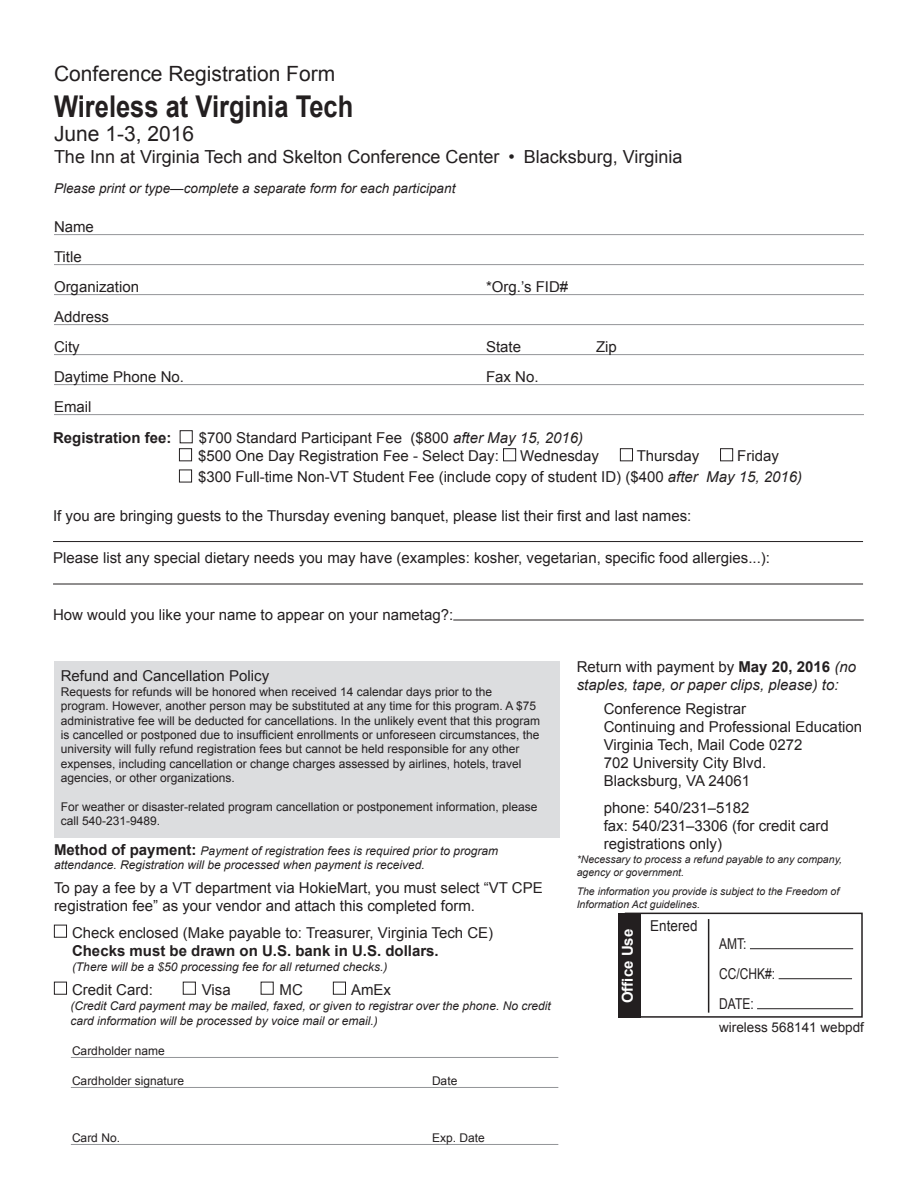
<style>
.page{position:relative;width:918px;height:1188px;background:#fff}
.page>*{position:absolute;margin:0;border:0;box-sizing:border-box;transform-origin:0 0}
.t1{font:700 30px "Arial";color:#231f20;scale:.85 1}
.t2{font:21px "Arial";color:#231f20}
.t3{font:18px "Arial";color:#231f20}
.t4{font:15px/18px "Arial";color:#231f20}
.t5{font:italic 15px/18px "Arial";color:#231f20}
.t6{font:700 15px "Arial";color:#231f20}
.t7{font:15px/30px "Arial";color:#231f20;scale:.8 1}
.t8{font:700 15px "Arial";color:#fff}
.t9{font:15px "Arial";color:#231f20;scale:.9 1}
.t10{font:italic 13.5px "Arial";color:#231f20}
.t11{font:13.5px "Arial";color:#231f20}
.t12{font:12px/14.4px "Arial";color:#231f20}
.t13{font:italic 12px/14.4px "Arial";color:#231f20}
.t14{font:italic 10.5px/12.6px "Arial";color:#231f20}
.s1{font-style:italic}
.s2{font-weight:700;font-style:normal;font-size:15px}
.s3{font-style:normal}
.s4{font-weight:700;font-style:normal}
</style>
<div class="page">
<hr style="left:54px;top:234px;width:810px;height:1px;background:#939598">
<hr style="left:54px;top:264px;width:810px;height:1px;background:#939598">
<hr style="left:54px;top:294px;width:810px;height:1px;background:#939598">
<hr style="left:54px;top:324px;width:810px;height:1px;background:#939598">
<hr style="left:54px;top:354px;width:810px;height:1px;background:#939598">
<hr style="left:54px;top:384px;width:810px;height:1px;background:#939598">
<hr style="left:54px;top:414px;width:810px;height:1px;background:#939598">
<div style="left:54px;top:662px;width:505px;height:176px;background:#dcdddf"></div>
<div style="left:625px;top:913px;width:238px;height:105px;border:2px solid #231f20"></div>
<hr style="left:750px;top:948px;width:103px;height:1px;background:#231f20">
<hr style="left:779px;top:978px;width:73px;height:1px;background:#231f20">
<hr style="left:757px;top:1008px;width:96px;height:1px;background:#231f20">
<hr style="left:708px;top:919px;width:1px;height:94px;background:#231f20">
<div style="left:618px;top:913px;width:22px;height:105px;background:#231f20"></div>
<hr style="left:71px;top:1057px;width:487px;height:1px;background:#939598">
<hr style="left:71px;top:1087px;width:487px;height:1px;background:#939598">
<hr style="left:71px;top:1144px;width:487px;height:1px;background:#939598">
<div style="left:54px;top:925px;width:13px;height:13px;border:1px solid #231f20"></div>
<div style="left:54px;top:982px;width:13px;height:13px;border:1px solid #231f20"></div>
<div style="left:183px;top:982px;width:13px;height:13px;border:1px solid #231f20"></div>
<div style="left:261px;top:982px;width:13px;height:13px;border:1px solid #231f20"></div>
<div style="left:333px;top:982px;width:13px;height:13px;border:1px solid #231f20"></div>
<div style="left:180px;top:430px;width:13px;height:13px;border:1px solid #231f20"></div>
<div style="left:179px;top:448px;width:13px;height:13px;border:1px solid #231f20"></div>
<div style="left:503px;top:448px;width:13px;height:13px;border:1px solid #231f20"></div>
<div style="left:620px;top:448px;width:13px;height:13px;border:1px solid #231f20"></div>
<div style="left:720px;top:448px;width:13px;height:13px;border:1px solid #231f20"></div>
<div style="left:179px;top:470px;width:13px;height:12px;border:1px solid #231f20"></div>
<hr style="left:53px;top:541px;width:810px;height:1px;background:#231f20">
<hr style="left:53px;top:584px;width:810px;height:1px;background:#231f20">
<hr style="left:453px;top:620px;width:411px;height:1px;background:#231f20">
<p class="t2" style="left:54px;top:60px;width:283px">Conference Registration Form</p>
<p class="t1" style="left:54px;top:87px;width:354px">Wireless at Virginia Tech</p>
<p class="t2" style="left:54px;top:120px;width:142px">June 1-3, 2016</p>
<p class="t3" style="left:54px;top:145px;width:630px">The Inn at Virginia Tech and Skelton Conference Center • Blacksburg, Virginia</p>
<p class="t10" style="left:54px;top:179px;width:403px">Please print or type—complete a separate form for each participant</p>
<p class="t4" style="left:54px;top:218px;width:42px">Name</p>
<p class="t4" style="left:54px;top:248px;width:29px">Title</p>
<p class="t4" style="left:54px;top:278px;width:87px">Organization</p>
<p class="t4" style="left:486px;top:278px;width:84px">*Org.’s FID#</p>
<p class="t4" style="left:54px;top:308px;width:57px">Address</p>
<p class="t4" style="left:54px;top:338px;width:27px">City</p>
<p class="t4" style="left:486px;top:338px;width:37px">State</p>
<p class="t4" style="left:596px;top:338px;width:22px">Zip</p>
<p class="t4" style="left:54px;top:368px;width:132px">Daytime Phone No.</p>
<p class="t4" style="left:486px;top:368px;width:54px">Fax No.</p>
<p class="t4" style="left:54px;top:398px;width:39px">Email</p>
<p class="t6" style="left:53px;top:428px;width:120px">Registration fee:</p>
<p class="t4" style="left:198px;top:429px;width:387px">$700 Standard Participant Fee ($800 <span class="s1">after May 15, 2016) </span>$500 One Day Registration Fee - Select Day:</p>
<p class="t4" style="left:520px;top:447px;width:80px">Wednesday</p>
<p class="t4" style="left:637px;top:447px;width:64px">Thursday</p>
<p class="t4" style="left:737px;top:447px;width:43px">Friday</p>
<p class="t4" style="left:198px;top:468px;width:606px">$300 Full-time Non-VT Student Fee (include copy of student ID) ($400 <span class="s1">after May 15, 2016)</span></p>
<p class="t4" style="left:53px;top:507px;width:640px">If you are bringing guests to the Thursday evening banquet, please list their first and last names:</p>
<p class="t4" style="left:53px;top:549px;width:719px">Please list any special dietary needs you may have (examples: kosher, vegetarian, specific food allergies...):</p>
<p class="t4" style="left:53px;top:606px;width:402px">How would you like your name to appear on your nametag?:</p>
<p class="t4" style="left:61px;top:667px;width:210px">Refund and Cancellation Policy</p>
<p class="t12" style="left:61px;top:685px;width:481px">Requests for refunds will be honored when received 14 calendar days prior to the program. However, another person may be substituted at any time for this program. A $75 administrative fee will be deducted for cancellations. In the unlikely event that this program is cancelled or postponed due to insufficient enrollments or unforeseen circumstances, the university will fully refund registration fees but cannot be held responsible for any other expenses, including cancellation or change charges assessed by airlines, hotels, travel agencies, or other organizations.</p>
<p class="t12" style="left:61px;top:800px;width:478px">For weather or disaster-related program cancellation or postponement information, please call 540-231-9489.</p>
<p class="t13" style="left:54px;top:844px;width:446px"><span class="s2">Method of payment:</span> Payment of registration fees is required prior to program attendance. Registration will be processed when payment is received.</p>
<p class="t4" style="left:54px;top:879px;width:490px">To pay a fee by a VT department via HokieMart, you must select “VT CPE registration fee” as your vendor and attach this completed form.</p>
<p class="t4" style="left:72px;top:924px;width:423px">Check enclosed (Make payable to: Treasurer, Virginia Tech CE)</p>
<p class="t6" style="left:72px;top:940px;width:368px">Checks must be drawn on U.S. bank in U.S. dollars.</p>
<p class="t13" style="left:72px;top:959px;width:317px">(There will be a $50 processing fee for all returned checks.)</p>
<p class="t4" style="left:72px;top:981px;width:82px">Credit Card:</p>
<p class="t4" style="left:202px;top:981px;width:30px">Visa</p>
<p class="t4" style="left:280px;top:981px;width:25px">MC</p>
<p class="t4" style="left:351px;top:981px;width:42px">AmEx</p>
<p class="t13" style="left:70px;top:998px;width:482px;line-height:15px">(Credit Card payment may be mailed, faxed, or given to registrar over the phone. No credit card information will be processed by voice mail or email.)</p>
<p class="t12" style="left:72px;top:1043px;width:94px">Cardholder name</p>
<p class="t12" style="left:72px;top:1073px;width:114px">Cardholder signature</p>
<p class="t12" style="left:432px;top:1073px;width:27px">Date</p>
<p class="t12" style="left:72px;top:1130px;width:50px">Card No.</p>
<p class="t12" style="left:432px;top:1130px;width:54px">Exp. Date</p>
<p class="t5" style="left:577px;top:658px;width:281px"><span class="s3">Return with payment by</span> <span class="s4">May 20, 2016</span> (no staples, tape, or paper clips, please) to:</p>
<p class="t4" style="left:604px;top:699px;width:144px">Conference Registrar</p>
<p class="t4" style="left:604px;top:717px;width:260px">Continuing and Professional Education</p>
<p class="t4" style="left:604px;top:735px;width:200px">Virginia Tech, Mail Code 0272</p>
<p class="t4" style="left:604px;top:753px;width:164px">702 University City Blvd.</p>
<p class="t4" style="left:604px;top:771px;width:148px">Blacksburg, VA 24061</p>
<p class="t4" style="left:604px;top:798px;width:147px">phone: 540/231–5182</p>
<p class="t4" style="left:604px;top:816px;width:227px">fax: 540/231–3306 (for credit card registrations only)</p>
<p class="t14" style="left:577px;top:853px;width:267px">*Necessary to process a refund payable to any company, agency or government.</p>
<p class="t14" style="left:577px;top:885px;width:264px">The information you provide is subject to the Freedom of<br>Information Act guidelines.</p>
<p class="t7" style="left:719px;top:929px;width:72px">AMT:<br>CC/CHK#:</p>
<p class="t7" style="left:719px;top:989px;width:45px">DATE:</p>
<p class="t9" style="left:650px;top:916px;width:54px">Entered</p>
<p class="t8" style="left:618px;top:1003px;width:76px;rotate:-90deg">Office Use</p>
<p class="t11" style="left:719px;top:1018px;width:146px">wireless 568141 webpdf</p>
</div>
